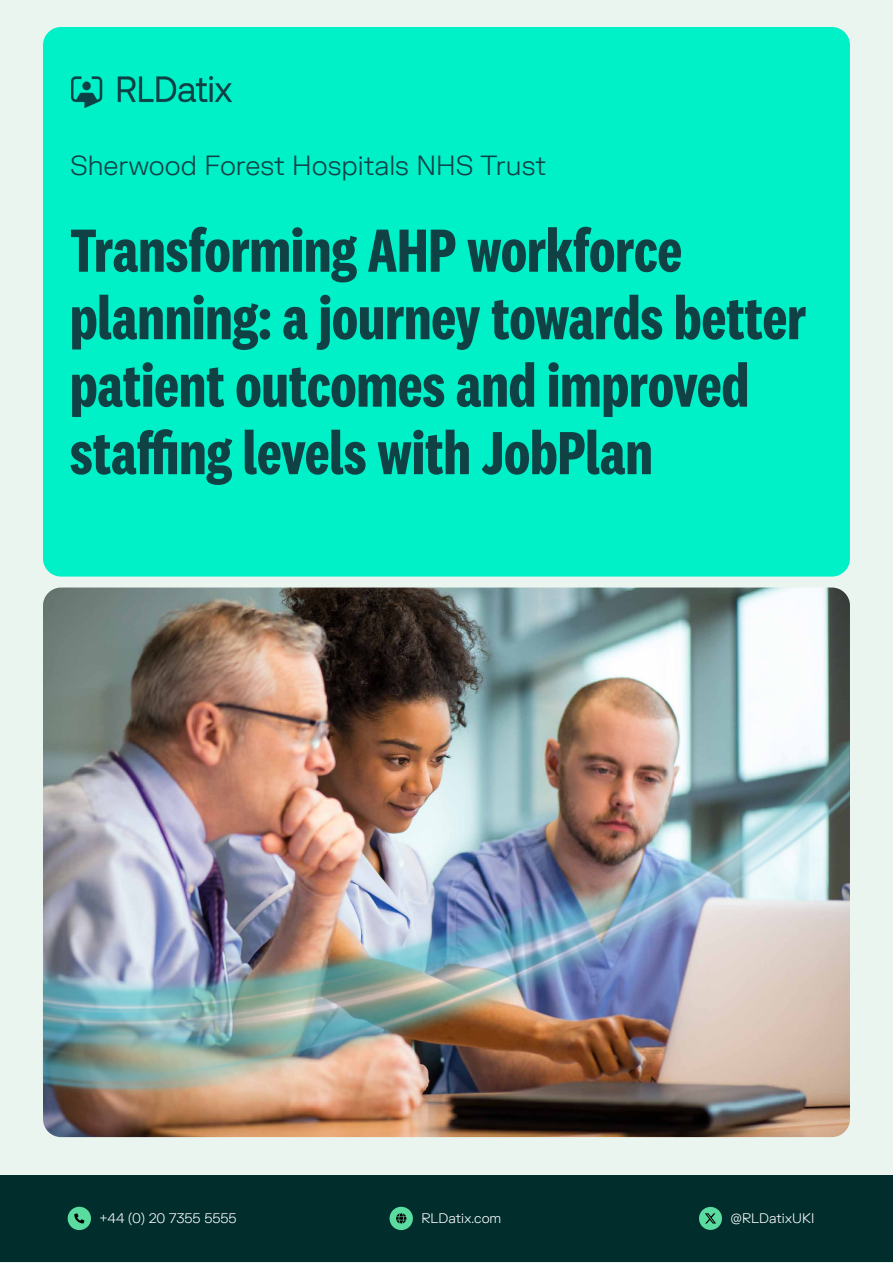
<style>
.page{position:relative;width:893px;height:1263px;background:#ebf5f0}
.page>*{position:absolute;margin:0;border:0;box-sizing:border-box;transform-origin:0 0}
.t1{font:700 63px/67.5px "National 2 Condensed";color:#0f4145}
.t2{font:300 27px "FK Grotesk";color:#0f4145}
.t3{font:300 13.5px "FK Grotesk";color:#fff}
</style>
<div class="page">
<img style="left:43px;top:587px;width:807px;height:154px">
<div style="left:43px;top:27px;width:807px;height:550px;background:#00f0c8;border-radius:18px"></div>
<img style="left:72px;top:77px;width:159px;height:31px">
<div style="left:0;top:1175px;width:893px;height:87px;background:#012d2d"></div>
<svg style="left:67px;top:1206px;width:24px;height:25px"></svg>
<div style="left:390px;top:1207px;width:23px;height:23px;background:#5adca0;border-radius:50%"></div>
<svg style="left:396px;top:1213px;width:10px;height:10px"></svg>
<div style="left:699px;top:1207px;width:23px;height:23px;background:#5adca0;border-radius:50%"></div>
<svg style="left:705px;top:1213px;width:11px;height:10px"></svg>
<img style="left:43px;top:741px;width:807px;height:397px">
<p class="t2" style="left:70px;top:146px;width:478px">Sherwood Forest Hospitals NHS Trust</p>
<p class="t1" style="left:70px;top:216px;width:737px">Transforming AHP workforce planning: a journey towards better patient outcomes and improved staffing levels with JobPlan</p>
<p class="t3" style="left:100px;top:1208px;width:138px">+44 (0) 20 7355 5555</p>
<p class="t3" style="left:421px;top:1208px;width:82px">RLDatix.com</p>
<p class="t3" style="left:730px;top:1208px;width:85px">@RLDatixUKI</p>
</div>
